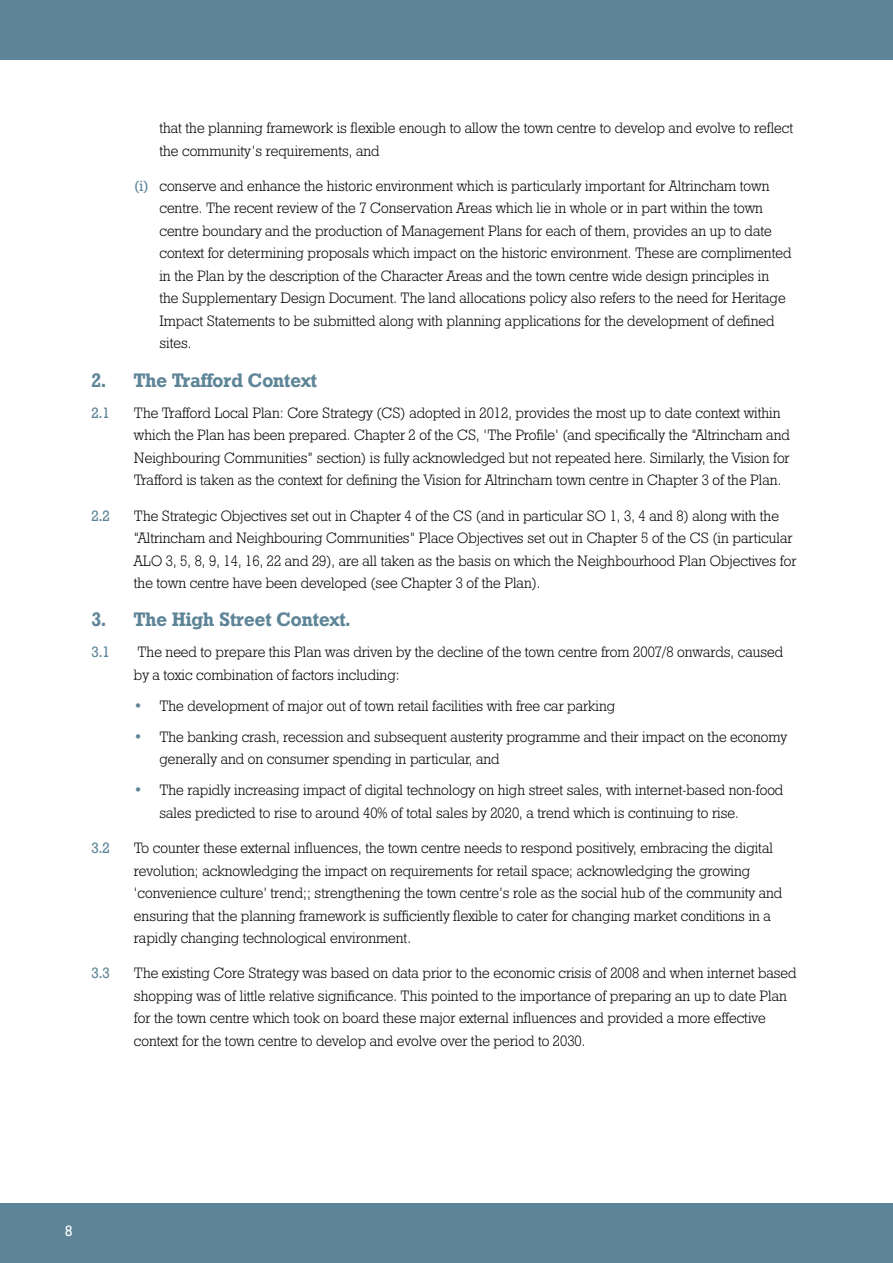
<style>
.page{position:relative;width:893px;height:1263px;background:#fff}
.page>*{position:absolute;margin:0;border:0;box-sizing:border-box;transform-origin:0 0}
.t1{font:19.5px "Geometric Slab 712 BT Bold A";color:#5e8597}
.t2{font:15px/22.5px "Geometric Slab 712 BT Light A";color:#000}
.t3{font:15px "Geometric Slab 712 BT Medium A";color:#5e8597}
.t4{font:15px "Geometric Slab 712 BT Medium A";color:#fff}
.s1{font-family:"Geometric Slab 712 BT Medium A";color:#5e8597}
</style>
<div class="page">
<div style="left:0;top:0;width:893px;height:60px;background:#5e8597"></div>
<div style="left:0;top:1203px;width:893px;height:60px;background:#5e8597"></div>
<p class="t2" style="left:159px;top:116px;width:635px">that the planning framework is flexible enough to allow the town centre to develop and evolve to reflect the community’s requirements, and</p>
<p class="t2" style="left:159px;top:174px;width:633px;text-indent:-26px"><span class="s1">(i)</span> conserve and enhance the historic environment which is particularly important for Altrincham town centre. The recent review of the 7 Conservation Areas which lie in whole or in part within the town centre boundary and the production of Management Plans for each of them, provides an up to date context for determining proposals which impact on the historic environment. These are complimented in the Plan by the description of the Character Areas and the town centre wide design principles in the Supplementary Design Document. The land allocations policy also refers to the need for Heritage Impact Statements to be submitted along with planning applications for the development of defined sites.</p>
<h1 class="t1" style="left:91px;top:368px;width:227px">2. The Trafford Context</h1>
<p class="t3" style="left:91px;top:403px;width:20px">2.1</p>
<p class="t2" style="left:134px;top:401px;width:657px">The Trafford Local Plan: Core Strategy (CS) adopted in 2012, provides the most up to date context within which the Plan has been prepared. Chapter 2 of the CS, ‘The Profile’ (and specifically the “Altrincham and Neighbouring Communities” section) is fully acknowledged but not repeated here. Similarly, the Vision for Trafford is taken as the context for defining the Vision for Altrincham town centre in Chapter 3 of the Plan.</p>
<p class="t3" style="left:91px;top:506px;width:20px">2.2</p>
<p class="t2" style="left:134px;top:504px;width:664px">The Strategic Objectives set out in Chapter 4 of the CS (and in particular SO 1, 3, 4 and 8) along with the “Altrincham and Neighbouring Communities” Place Objectives set out in Chapter 5 of the CS (in particular ALO 3, 5, 8, 9, 14, 16, 22 and 29), are all taken as the basis on which the Neighbourhood Plan Objectives for the town centre have been developed (see Chapter 3 of the Plan).</p>
<h1 class="t1" style="left:91px;top:607px;width:261px">3. The High Street Context.</h1>
<p class="t3" style="left:91px;top:643px;width:20px">3.1</p>
<p class="t2" style="left:134px;top:641px;width:651px">The need to prepare this Plan was driven by the decline of the town centre from 2007/8 onwards, caused by a toxic combination of factors including:</p>
<p class="t2" style="left:134px;top:694px;width:483px"><span class="s1">•</span> The development of major out of town retail facilities with free car parking</p>
<p class="t2" style="left:159px;top:725px;width:629px;text-indent:-26px"><span class="s1">•</span> The banking crash, recession and subsequent austerity programme and their impact on the economy generally and on consumer spending in particular, and</p>
<p class="t2" style="left:159px;top:779px;width:625px;text-indent:-26px"><span class="s1">•</span> The rapidly increasing impact of digital technology on high street sales, with internet-based non-food sales predicted to rise to around 40% of total sales by 2020, a trend which is continuing to rise.</p>
<p class="t3" style="left:91px;top:839px;width:20px">3.2</p>
<p class="t2" style="left:134px;top:836px;width:650px">To counter these external influences, the town centre needs to respond positively, embracing the digital revolution; acknowledging the impact on requirements for retail space; acknowledging the growing ‘convenience culture’ trend;; strengthening the town centre’s role as the social hub of the community and ensuring that the planning framework is sufficiently flexible to cater for changing market conditions in a rapidly changing technological environment.</p>
<p class="t3" style="left:91px;top:964px;width:20px">3.3</p>
<p class="t2" style="left:134px;top:962px;width:664px">The existing Core Strategy was based on data prior to the economic crisis of 2008 and when internet based shopping was of little relative significance. This pointed to the importance of preparing an up to date Plan for the town centre which took on board these major external influences and provided a more effective context for the town centre to develop and evolve over the period to 2030.</p>
<p class="t4" style="left:65px;top:1222px;width:9px">8</p>
</div>
